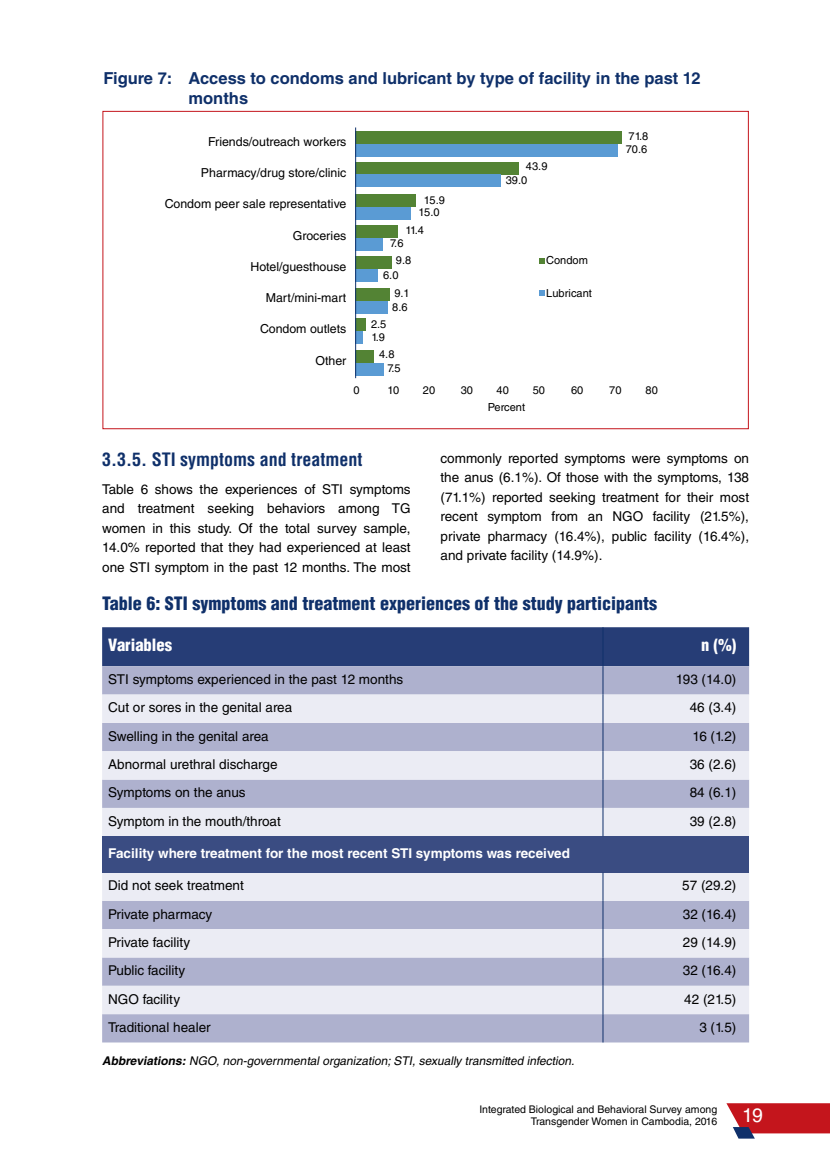
<style>
.page{position:relative;width:830px;height:1170px;background:#fff}
.page>*{position:absolute;margin:0;border:0;box-sizing:border-box;transform-origin:0 0}
.t1{font:19.5px "Helvetica LT Std";color:#fff}
.t2{font:900 condensed 18px "Helvetica LT Std";color:#0f306a}
.t3{font:700 condensed 18px "Helvetica LT Std";color:#0f306a}
.t4{font:700 16.5px/19.8px "Helvetica LT Std";color:#0f306a}
.t5{font:900 condensed 16.5px "Helvetica LT Std";color:#fff}
.t6{font:13.5px/19.5px "Helvetica LT Std";color:#000;text-align:justify}
.t7{font:700 13.5px "Helvetica LT Std";color:#fff}
.t8{font:12.3px "Helvetica LT Std";color:#000}
.t9{font:italic 12px "Helvetica LT Std";color:#000}
.t10{font:11.1px/13.8px "Helvetica LT Std";color:#000}
.t11{font:10.5px/12.6px "Helvetica LT Std";color:#000;text-align:right}
.s1{font-weight:700}
</style>
<div class="page">
<svg style="left:726px;top:1103px;width:103px;height:35px"></svg>
<div style="left:355px;top:131px;width:266px;height:13px;background:#538334"></div>
<div style="left:355px;top:162px;width:163px;height:12px;background:#538334"></div>
<div style="left:355px;top:194px;width:60px;height:13px;background:#538334"></div>
<div style="left:355px;top:225px;width:43px;height:13px;background:#538334"></div>
<div style="left:355px;top:256px;width:37px;height:13px;background:#538334"></div>
<div style="left:355px;top:288px;width:35px;height:13px;background:#538334"></div>
<div style="left:355px;top:318px;width:10px;height:13px;background:#538334"></div>
<div style="left:355px;top:350px;width:19px;height:12px;background:#538334"></div>
<div style="left:355px;top:144px;width:262px;height:12px;background:#5a9bd4"></div>
<div style="left:355px;top:174px;width:145px;height:13px;background:#5a9bd4"></div>
<div style="left:355px;top:207px;width:56px;height:13px;background:#5a9bd4"></div>
<div style="left:355px;top:238px;width:28px;height:13px;background:#5a9bd4"></div>
<div style="left:355px;top:269px;width:23px;height:13px;background:#5a9bd4"></div>
<div style="left:355px;top:301px;width:32px;height:12px;background:#5a9bd4"></div>
<svg style="left:356px;top:331px;width:7px;height:13px"></svg>
<div style="left:355px;top:362px;width:29px;height:13px;background:#5a9bd4"></div>
<hr style="left:355px;top:127px;width:1px;height:251px;background:#0f306a">
<svg style="left:539px;top:258px;width:5px;height:6px"></svg>
<svg style="left:539px;top:290px;width:5px;height:6px"></svg>
<div style="left:102px;top:1014px;width:646px;height:28px;background:#aeb1ce"></div>
<svg style="left:102px;top:872px;width:646px;height:142px;background:#d1d3e4"></svg>
<div style="left:102px;top:836px;width:646px;height:36px;background:#3a4c82"></div>
<svg style="left:102px;top:627px;width:646px;height:209px;background:#adb3cd"></svg>
<svg style="left:602px;top:872px;width:1px;height:170px"></svg>
<p class="t4" style="left:188px;top:68px;width:513px;text-indent:-85px">Figure 7: Access to condoms and lubricant by type of facility in the past 12 months</p>
<p class="t8" style="left:208px;top:135px;width:140px">Friends/outreach workers</p>
<p class="t8" style="left:201px;top:166px;width:147px">Pharmacy/drug store/clinic</p>
<p class="t8" style="left:165px;top:197px;width:183px">Condom peer sale representative</p>
<p class="t8" style="left:293px;top:228px;width:55px">Groceries</p>
<p class="t8" style="left:250px;top:259px;width:97px">Hotel/guesthouse</p>
<p class="t8" style="left:266px;top:290px;width:82px">Mart/mini-mart</p>
<p class="t8" style="left:260px;top:322px;width:88px">Condom outlets</p>
<p class="t8" style="left:315px;top:353px;width:32px">Other</p>
<p class="t10" style="left:418px;top:194px;width:28px;line-height:12px;text-align:center">15.9<br>15.0</p>
<p class="t10" style="left:405px;top:223px;width:20px">11.4</p>
<p class="t10" style="left:395px;top:234px;width:17px;line-height:17.5px;text-indent:-6px">7.6<br>9.8</p>
<p class="t10" style="left:394px;top:266px;width:17px;line-height:17.7px;text-indent:-11px">6.0<br>9.1</p>
<p class="t10" style="left:392px;top:300px;width:17px">8.6</p>
<p class="t10" style="left:371px;top:317px;width:17px;line-height:12.9px">2.5<br>1.9</p>
<p class="t10" style="left:387px;top:346px;width:15px;line-height:14.7px;text-indent:-8px">4.8<br>7.5</p>
<p class="t10" style="left:505px;top:160px;width:43px;text-indent:20px">43.9<br>39.0</p>
<p class="t10" style="left:546px;top:253px;width:43px">Condom</p>
<p class="t10" style="left:546px;top:286px;width:47px">Lubricant</p>
<p class="t10" style="left:625px;top:129px;width:24px">71.8<br>70.6</p>
<p class="t10" style="left:353px;top:383px;width:8px">0</p>
<p class="t10" style="left:387px;top:383px;width:13px">10</p>
<p class="t10" style="left:423px;top:383px;width:14px">20</p>
<p class="t10" style="left:460px;top:383px;width:14px">30</p>
<p class="t10" style="left:487px;top:382px;width:39px;line-height:16.6px;text-indent:9px">40<br>Percent</p>
<p class="t10" style="left:532px;top:383px;width:14px">50</p>
<p class="t10" style="left:570px;top:383px;width:14px">60</p>
<p class="t10" style="left:609px;top:383px;width:14px">70</p>
<p class="t10" style="left:645px;top:383px;width:14px">80</p>
<h2 class="t3" style="left:102px;top:448px;width:261px">3.3.5. STI symptoms and treatment</h2>
<p class="t6" style="left:102px;top:479px;width:310px">Table 6 shows the experiences of STI symptoms and treatment seeking behaviors among TG women in this study. Of the total survey sample, 14.0% reported that they had experienced at least one STI symptom in the past 12 months. The most</p>
<p class="t6" style="left:440px;top:448px;width:310px">commonly reported symptoms were symptoms on the anus (6.1%). Of those with the symptoms, 138 (71.1%) reported seeking treatment for their most recent symptom from an NGO facility (21.5%), private pharmacy (16.4%), public facility (16.4%), and private facility (14.9%).</p>
<h2 class="t2" style="left:102px;top:591px;width:556px">Table 6: STI symptoms and treatment experiences of the study participants</h2>
<p class="t5" style="left:108px;top:634px;width:65px">Variables</p>
<p class="t5" style="left:700px;top:634px;width:37px">n (%)</p>
<p class="t6" style="left:108px;top:669px;width:296px">STI symptoms experienced in the past 12 months</p>
<p class="t6" style="left:675px;top:669px;width:62px">193 (14.0)</p>
<p class="t6" style="left:108px;top:697px;width:185px">Cut or sores in the genital area</p>
<p class="t6" style="left:689px;top:697px;width:48px">46 (3.4)</p>
<p class="t6" style="left:108px;top:726px;width:162px">Swelling in the genital area</p>
<p class="t6" style="left:692px;top:726px;width:45px">16 (1.2)</p>
<p class="t6" style="left:108px;top:754px;width:171px">Abnormal urethral discharge</p>
<p class="t6" style="left:689px;top:754px;width:48px">36 (2.6)</p>
<p class="t6" style="left:108px;top:782px;width:139px">Symptoms on the anus</p>
<p class="t6" style="left:689px;top:782px;width:48px">84 (6.1)</p>
<p class="t6" style="left:108px;top:811px;width:174px">Symptom in the mouth/throat</p>
<p class="t6" style="left:689px;top:811px;width:48px">39 (2.8)</p>
<p class="t7" style="left:108px;top:844px;width:463px">Facility where treatment for the most recent STI symptoms was received</p>
<p class="t6" style="left:108px;top:875px;width:137px">Did not seek treatment</p>
<p class="t6" style="left:682px;top:875px;width:56px">57 (29.2)</p>
<p class="t6" style="left:108px;top:903px;width:106px">Private pharmacy</p>
<p class="t6" style="left:682px;top:903px;width:55px">32 (16.4)</p>
<p class="t6" style="left:108px;top:932px;width:83px">Private facility</p>
<p class="t6" style="left:682px;top:932px;width:55px">29 (14.9)</p>
<p class="t6" style="left:108px;top:960px;width:79px">Public facility</p>
<p class="t6" style="left:682px;top:960px;width:55px">32 (16.4)</p>
<p class="t6" style="left:108px;top:988px;width:73px">NGO facility</p>
<p class="t6" style="left:684px;top:988px;width:54px">42 (21.5)</p>
<p class="t6" style="left:108px;top:1017px;width:104px">Traditional healer</p>
<p class="t6" style="left:699px;top:1017px;width:38px">3 (1.5)</p>
<p class="t9" style="left:102px;top:1053px;width:476px"><span class="s1">Abbreviations:</span> NGO, non-governmental organization;STI, sexually transmitted infection.</p>
<p class="t11" style="left:479px;top:1102px;width:239px">Integrated Biological and Behavioral Survey among<br>Transgender Women in Cambodia, 2016</p>
<h1 class="t1" style="left:741px;top:1103px;width:22px">19</h1>
</div>
